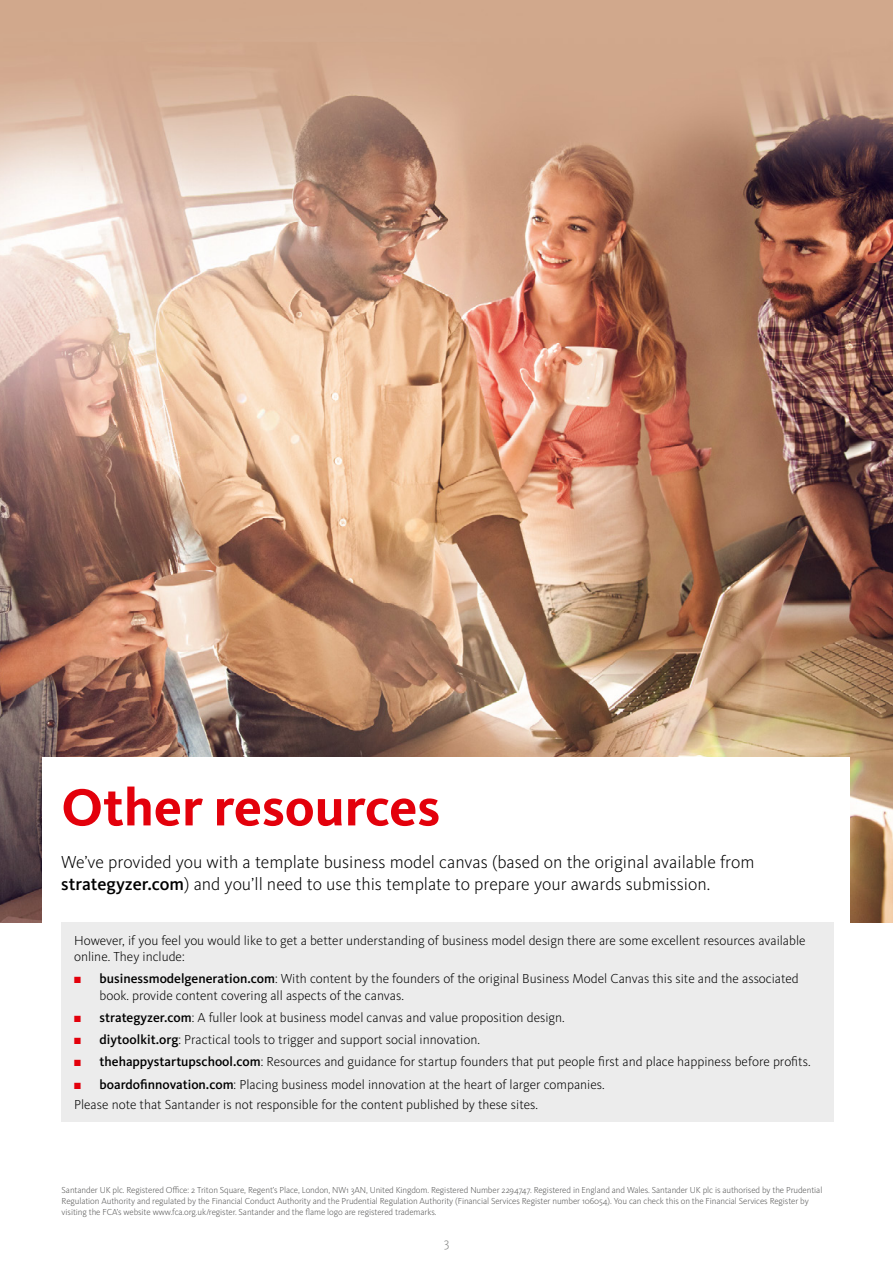
<style>
.page{position:relative;width:893px;height:1263px;background:#fff}
.page>*{position:absolute;margin:0;border:0;box-sizing:border-box;transform-origin:0 0}
.t1{font:700 54px "Kievit OT";color:#e3000b}
.t2{font:300 18px/21.6px "Kievit OT";color:#000}
.t3{font:300 13.5px/16.2px "Kievit OT";color:#000}
.t4{font:300 13.5px "Kievit OT";color:#868786}
.t5{font:300 9px/10.8px "Kievit OT";letter-spacing:-.01em;color:#565655}
.s1{font-weight:500}
.s2{color:#e3000b}
</style>
<div class="page">
<img style="left:0;top:0;width:893px;height:923px">
<div style="left:43px;top:757px;width:807px;height:294px;background:#fff"></div>
<div style="left:61px;top:922px;width:772px;height:200px;background:#ececec"></div>
<h1 class="t1" style="left:61px;top:776px;width:380px">Other resources</h1>
<h2 class="t2" style="left:61px;top:852px;width:695px">We’ve provided you with a template business model canvas (based on the original available from <span class="s1">strategyzer.com</span>) and you’ll need to use this template to prepare your awards submission.</h2>
<p class="t3" style="left:74px;top:932px;width:733px">However, if you feel you would like to get a better understanding of business model design there are some excellent resources available online. They include:</p>
<p class="t3" style="left:100px;top:971px;width:701px;text-indent:-26px"><span class="s2">■</span> <span class="s1">businessmodelgeneration.com</span>: With content by the founders of the original Business Model Canvas this site and the associated book. provide content covering all aspects of the canvas.</p>
<p class="t3" style="left:74px;top:1009px;width:492px"><span class="s2">■</span> <span class="s1">strategyzer.com</span>: A fuller look at business model canvas and value proposition design.</p>
<p class="t3" style="left:74px;top:1032px;width:407px"><span class="s2">■</span> <span class="s1">diytoolkit.org</span>: Practical tools to trigger and support social innovation.</p>
<p class="t3" style="left:74px;top:1054px;width:738px"><span class="s2">■</span> <span class="s1">thehappystartupschool.com</span>: Resources and guidance for startup founders that put people first and place happiness before profits.</p>
<p class="t3" style="left:74px;top:1074px;width:532px;line-height:20.4px"><span class="s2">■</span> <span class="s1">boardofinnovation.com</span>: Placing business model innovation at the heart of larger companies.<br>Please note that Santander is not responsible for the content published by these sites.</p>
<p class="t5" style="left:62px;top:1185px;width:762px">Santander UK plc. Registered Office: 2 Triton Square, Regent’s Place, London, NW1 3AN, United Kingdom. Registered Number 2294747. Registered in England and Wales. Santander UK plc is authorised by the Prudential<br>Regulation Authority and regulated by the Financial Conduct Authority and the Prudential Regulation Authority (Financial Services Register number 106054). You can check this on the Financial Services Register by visiting the FCA’s website www.fca.org.uk/register. Santander and the flame logo are registered trademarks.</p>
<p class="t4" style="left:444px;top:1235px;width:7px">3</p>
</div>
